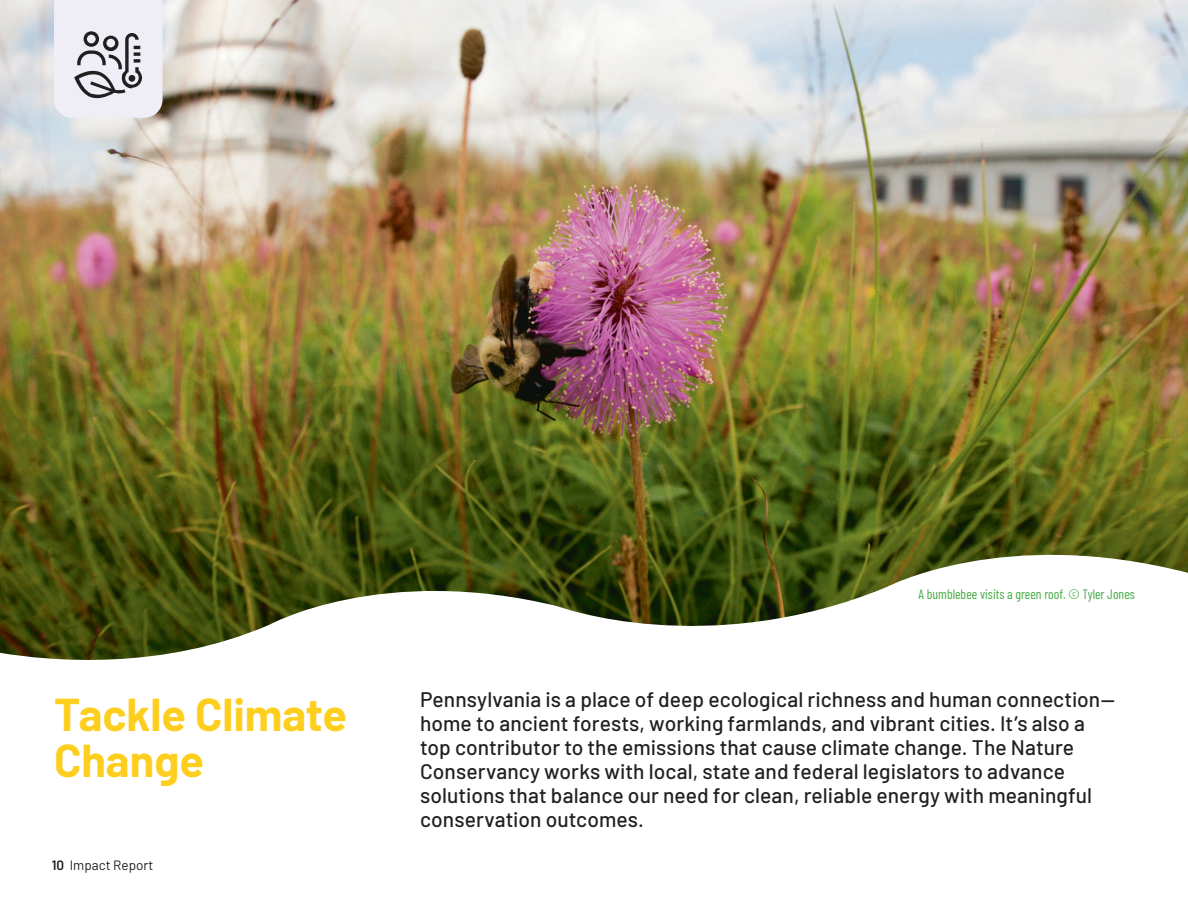
<style>
.page{position:relative;width:1188px;height:918px;background:#fff}
.page>*{position:absolute;margin:0;border:0;box-sizing:border-box;transform-origin:0 0}
.t1{font:700 45px/46.5px "Barlow";color:#fece1e}
.t2{font:500 21px/24px "Barlow";letter-spacing:.005em;color:#231f20}
.Green_Caption{font:13.5px "Barlow Condensed";color:#44aa42}
.t3{font:13.5px "Barlow";color:#231f20}
.s1{font-weight:600}
</style>
<div class="page">
<img style="left:0;top:0;width:1188px;height:660px">
<svg style="left:54px;top:0;width:109px;height:118px;background:#d9d7de"></svg>
<p class="Green_Caption" style="left:919px;top:584px;width:218px">A bumblebee visits a green roof. © Tyler Jones</p>
<h1 class="t1" style="left:54px;top:688px;width:295px">Tackle Climate<br>Change</h1>
<h2 class="t2" style="left:420px;top:686px;width:696px">Pennsylvania is a place of deep ecological richness and human connection— home to ancient forests, working farmlands, and vibrant cities. It’s also a top contributor to the emissions that cause climate change. The Nature Conservancy works with local, state and federal legislators to advance solutions that balance our need for clean, reliable energy with meaningful conservation outcomes.</h2>
<p class="t3" style="left:52px;top:856px;width:103px"><span class="s1">10</span> Impact Report</p>
</div>
